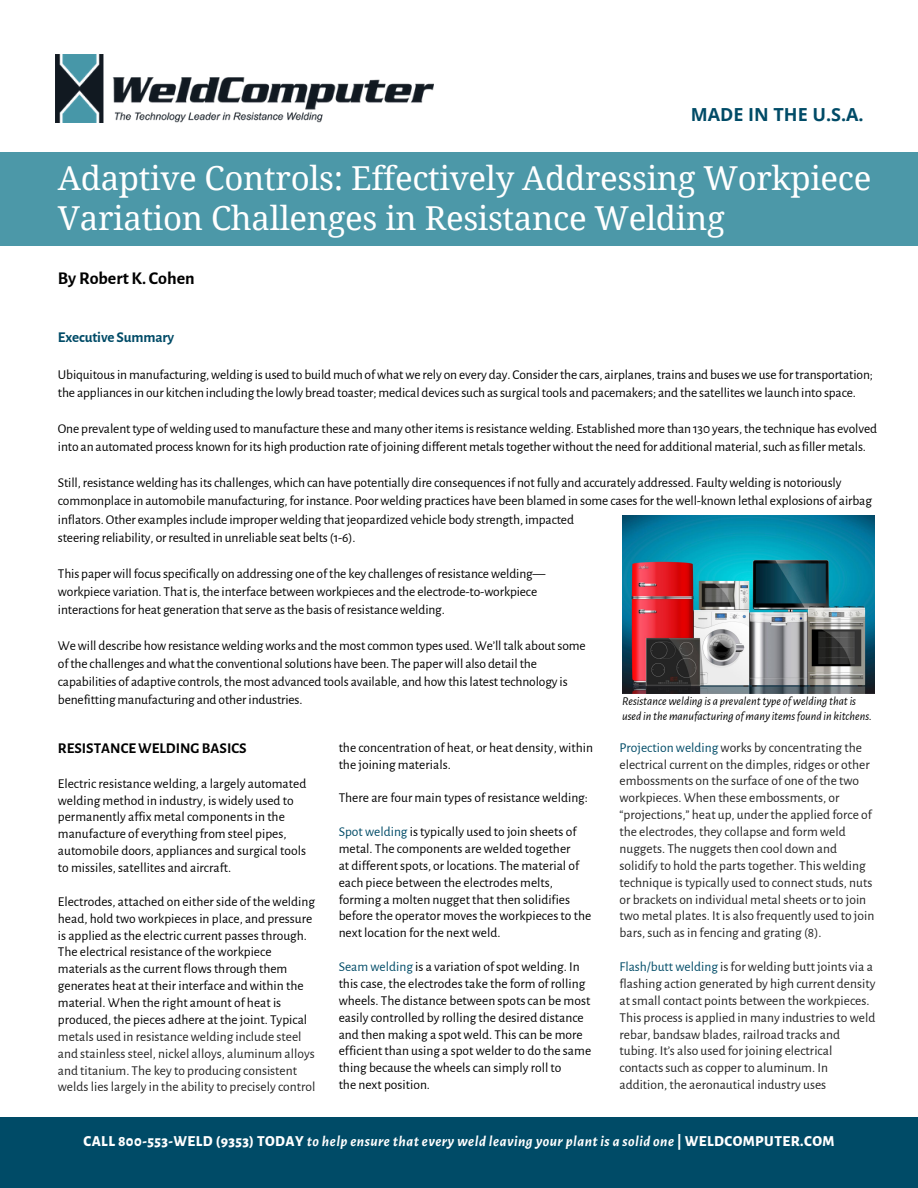
<style>
.page{position:relative;width:918px;height:1188px;background:#fff}
.page>*{position:absolute;margin:0;border:0;box-sizing:border-box;transform-origin:0 0}
.t1{font:33px/40.3px "Droid Serif";letter-spacing:-.01em;color:#fff}
.t2{font:700 18px "Open Sans";color:#004b67}
.t3{font:700 18px "Alegreya Sans";color:#000}
.t4{font:italic 700 15px "Alegreya Sans";letter-spacing:.03em;color:#fff}
.t5{font:700 15px "Alegreya Sans";color:#000}
.t6{font:700 15px "Alegreya Sans";letter-spacing:-.01em;color:#004b67}
.t7{font:13.5px/16.8px "Alegreya Sans";letter-spacing:-.01em;color:#000}
.t8{font:13.5px/16.8px "Alegreya Sans";color:#222}
.t9{font:italic 12px/15.5px "Alegreya Sans";color:#000}
.s1{color:#004b67}
.s2{font-weight:800;font-style:normal}
</style>
<div class="page">
<img style="left:56px;top:54px;width:378px;height:69px">
<div style="left:0;top:152px;width:918px;height:93px;background:#4c98a8"></div>
<div style="left:0;top:1118px;width:918px;height:70px;background:#004b67"></div>
<img style="left:622px;top:515px;width:252px;height:178px">
<h2 class="t2" style="left:691px;top:102px;width:174px">MADE IN THE U.S.A.</h2>
<h1 class="t1" style="left:58px;top:158px;width:815px">Adaptive Controls: Effectively Addressing Workpiece<br>Variation Challenges in Resistance Welding</h1>
<h2 class="t3" style="left:58px;top:270px;width:138px">By Robert K. Cohen</h2>
<p class="t6" style="left:58px;top:330px;width:118px">Executive Summary</p>
<p class="t7" style="left:58px;top:366px;width:817px;line-height:18px">Ubiquitousin manufacturing,welding is used to build much ofwhatwe rely on every day. Considerthe cars, airplanes,trains and buseswe use fortransportation; the appliancesin our kitchen including the lowly bread toaster; medical devices such assurgical tools and pacemakers; and the satelliteswe launch into space.</p>
<p class="t7" style="left:58px;top:420px;width:821px;line-height:18px">One prevalent type ofwelding used to manufacture these and many other itemsis resistance welding. Established more than 130 years,the technique has evolved into an automated process known forits high production rate ofjoining different metalstogether without the need for additional material, such asfiller metals.</p>
<p class="t7" style="left:58px;top:474px;width:816px;line-height:18px">Still,resistance welding hasits challenges, which can have potentially dire consequences if notfully and accurately addressed. Faultywelding is notoriously commonplace in automobile manufacturing,for instance. Poor welding practices have been blamed in some casesforthewell-known lethal explosions of airbag</p>
<p class="t7" style="left:58px;top:510px;width:518px;line-height:18px">inflators.Other examplesinclude improper welding thatjeopardized vehicle body strength, impacted steering reliability, orresulted in unreliable seat belts (1-6).</p>
<p class="t7" style="left:58px;top:564px;width:489px;line-height:18px">This paperwillfocusspecifically on addressing one ofthe key challenges of resistance welding— workpiece variation. Thatis,the interface between workpieces and the electrode-to-workpiece interactions for heat generation that serve as the basis of resistance welding.</p>
<p class="t7" style="left:58px;top:636px;width:529px;line-height:18px">We will describe how resistance welding works and the most common types used.We’lltalk aboutsome ofthe challenges and what the conventionalsolutions have been. The paper will also detail the capabilities of adaptive controls,the most advanced tools available, and how this latesttechnology is benefitting manufacturing and other industries.</p>
<p class="t5" style="left:58px;top:741px;width:190px">RESISTANCE WELDING BASICS</p>
<p class="t7" style="left:58px;top:775px;width:250px">Electric resistance welding, a largely automated welding method in industry, is widely used to permanently affix metal components in the manufacture of everything from steel pipes, automobile doors, appliances and surgical tools to missiles, satellites and aircraft.</p>
<p class="t7" style="left:58px;top:893px;width:259px">Electrodes, attached on either side of the welding head, hold two workpieces in place, and pressure is applied as the electric current passes through.<br>The electrical resistance of the workpiece materials as the current flows through them generates heat at their interface and within the material. When the right amount of heat is produced, the pieces adhere at the joint. Typical</p>
<p class="t8" style="left:58px;top:1028px;width:259px">metals used in resistance welding include steel and stainless steel, nickel alloys, aluminum alloys and titanium. The key to producing consistent welds lies largely in the ability to precisely control</p>
<p class="t7" style="left:339px;top:739px;width:256px">the concentration of heat, or heat density, within the joining materials.</p>
<p class="t7" style="left:339px;top:790px;width:251px">There are four main types of resistance welding:</p>
<p class="t7" style="left:339px;top:824px;width:254px"><span class="s1">Spot welding</span> is typically used to join sheets of metal. The components are welded together<br>at different spots, or locations. The material of each piece between the electrodes melts, forming a molten nugget that then solidifies before the operator moves the workpieces to the next location for the next weld.</p>
<p class="t7" style="left:339px;top:959px;width:254px"><span class="s1">Seam welding</span> is a variation ofspot welding. In this case, the electrodes take the form of rolling wheels. The distance between spots can be most easily controlled by rolling the desired distance and then making a spot weld. This can be more efficient than using a spot welder to do the same thing because the wheels can simply roll to<br>the next position.</p>
<p class="t9" style="left:622px;top:693px;width:251px">Resistancewelding is a prevalenttype ofwelding thatis used in the manufacturing of many itemsfound in kitchens.</p>
<p class="t8" style="left:620px;top:739px;width:256px"><span class="s1">Projection welding</span> works by concentrating the electrical current on the dimples, ridges or other embossments on the surface of one of the two workpieces. When these embossments, or “projections,” heat up, under the applied force of the electrodes, they collapse and form weld nuggets. The nuggets then cool down and solidify to hold the parts together. This welding technique is typically used to connect studs, nuts or brackets on individual metal sheets or to join two metal plates. It is also frequently used to join bars, such as in fencing and grating (8).</p>
<p class="t8" style="left:620px;top:959px;width:257px"><span class="s1">Flash/butt welding</span> is for welding butt joints via a flashing action generated by high current density at small contact points between the workpieces.<br>This process is applied in many industries to weld rebar, bandsaw blades, railroad tracks and tubing. It’s also used for joining electrical contacts such as copper to aluminum. In addition, the aeronautical industry uses</p>
<p class="t4" style="left:83px;top:1134px;width:753px"><span class="s2">CALL 800-553-WELD (9353) TODAY</span> to help ensure that every weld leaving your plant is a solid one <span class="s2">| WELDCOMPUTER.COM</span></p>
</div>
